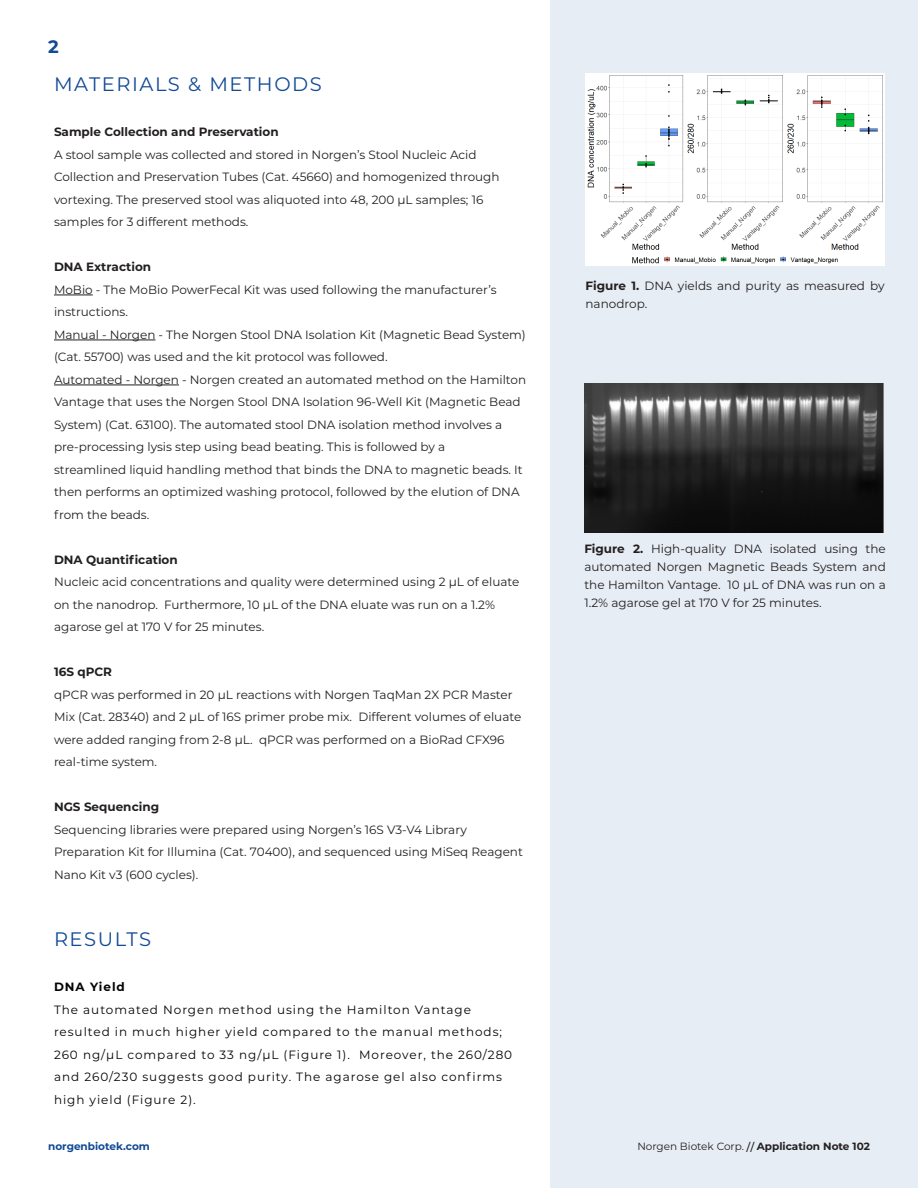
<style>
.page{position:relative;width:918px;height:1188px;background:#fff}
.page>*{position:absolute;margin:0;border:0;box-sizing:border-box;transform-origin:0 0}
.t1{font:19.5px "Montserrat";letter-spacing:.08em;color:#114a95}
.t2{font:700 18px "Montserrat";color:#114a95}
.t3{font:12px/22.5px "Montserrat";color:#231f20}
.t4{font:12px/22.5px "Montserrat";letter-spacing:.08em;color:#040503}
.t5{font:700 12px "Montserrat";color:#231f20}
.t6{font:700 12px "Montserrat";letter-spacing:.08em;color:#040503}
.t7{font:700 10.5px "Montserrat";color:#231f20}
.t8{font:700 10.5px "Montserrat";color:#114a95}
.s1{font-weight:700}
.s2{font-weight:400}
.s3{font-family:"Ubuntu";font-weight:400}
</style>
<div class="page">
<div style="left:551px;top:0;width:367px;height:1188px;background:#e7edf4"></div>
<hr style="left:54px;top:295px;width:39px;height:1px;background:#231f20">
<hr style="left:54px;top:340px;width:101px;height:1px;background:#231f20">
<hr style="left:54px;top:385px;width:125px;height:1px;background:#231f20">
<img style="left:586px;top:73px;width:299px;height:192px">
<img style="left:584px;top:384px;width:299px;height:149px">
<p class="t2" style="left:48px;top:34px;width:12px">2</p>
<p class="t1" style="left:54px;top:71px;width:269px">MATERIALS &amp; METHODS</p>
<p class="t5" style="left:54px;top:123px;width:226px">Sample Collection and Preservation</p>
<p class="t3" style="left:54px;top:143px;width:424px">A stool sample was collected and stored in Norgen’s Stool Nucleic Acid</p>
<p class="t3" style="left:54px;top:165px;width:447px">Collection and Preservation Tubes (Cat. 45660) and homogenized through</p>
<p class="t3" style="left:54px;top:188px;width:431px">vortexing. The preserved stool was aliquoted into 48, 200 μL samples; 16</p>
<p class="t3" style="left:54px;top:210px;width:196px">samples for 3 different methods.</p>
<p class="t5" style="left:54px;top:258px;width:99px">DNA Extraction</p>
<p class="t3" style="left:54px;top:278px;width:444px">MoBio - The MoBio PowerFecal Kit was used following the manufacturer’s instructions.</p>
<p class="t3" style="left:54px;top:323px;width:473px">Manual - Norgen - The Norgen Stool DNA Isolation Kit (Magnetic Bead System) (Cat. 55700) was used and the kit protocol was followed.</p>
<p class="t3" style="left:54px;top:368px;width:474px">Automated - Norgen - Norgen created an automated method on the Hamilton<br>Vantage that uses the Norgen Stool DNA Isolation 96-Well Kit (Magnetic Bead<br>System) (Cat. 63100). The automated stool DNA isolation method involves a</p>
<p class="t3" style="left:54px;top:435px;width:393px">pre-processing lysis step using bead beating. This is followed by a</p>
<p class="t3" style="left:54px;top:458px;width:470px">streamlined liquid handling method that binds the DNA to magnetic beads. It then performs an optimized washing protocol, followed by the elution of DNA from the beads.</p>
<p class="t5" style="left:54px;top:551px;width:125px">DNA Quantification</p>
<p class="t3" style="left:54px;top:570px;width:467px">Nucleic acid concentrations and quality were determined using 2 μL of eluate on the nanodrop. Furthermore, 10 μL of the DNA eluate was run on a 1.2% agarose gel at 170 V for 25 minutes.</p>
<p class="t5" style="left:54px;top:663px;width:60px">16S qPCR</p>
<p class="t3" style="left:54px;top:683px;width:469px">qPCR was performed in 20 μL reactions with Norgen TaqMan 2X PCR Master Mix (Cat. 28340) and 2 μL of 16S primer probe mix. Different volumes of eluate were added ranging from 2-8 μL. qPCR was performed on a BioRad CFX96 real-time system.</p>
<p class="t5" style="left:54px;top:798px;width:107px">NGS Sequencing</p>
<p class="t3" style="left:54px;top:818px;width:414px">Sequencing libraries were prepared using Norgen’s 16S V3-V4 Library</p>
<p class="t3" style="left:54px;top:840px;width:470px">Preparation Kit for Illumina (Cat. 70400), and sequenced using MiSeq Reagent<br>Nano Kit v3 (600 cycles).</p>
<p class="t1" style="left:54px;top:926px;width:99px">RESULTS</p>
<p class="t6" style="left:54px;top:978px;width:72px">DNA Yield</p>
<p class="t4" style="left:54px;top:998px;width:419px">The automated Norgen method using the Hamilton Vantage</p>
<p class="t4" style="left:54px;top:1020px;width:460px">resulted in much higher yield compared to the manual methods; 260 ng/μL compared to 33 ng/μL (Figure 1). Moreover, the 260/280 and 260/230 suggests good purity. The agarose gel also confirms high yield (Figure 2).</p>
<p class="t3" style="left:586px;top:276px;width:301px;line-height:18px"><span class="s1">Figure 1.</span> DNA yields and purity as measured by nanodrop.</p>
<p class="t3" style="left:584px;top:539px;width:303px;line-height:18px;text-align:justify"><span class="s1">Figure 2.</span> High-quality DNA isolated using the automated Norgen Magnetic Beads System and the Hamilton Vantage. 10 μL of DNA was run on a 1.2% agarose gel at 170 V for 25 minutes.</p>
<p class="t8" style="left:48px;top:1139px;width:103px">norgenbiotek.com</p>
<p class="t7" style="left:637px;top:1139px;width:234px"><span class="s2">Norgen Biotek Corp.</span> <span class="s3">//</span> Application Note 102</p>
</div>
